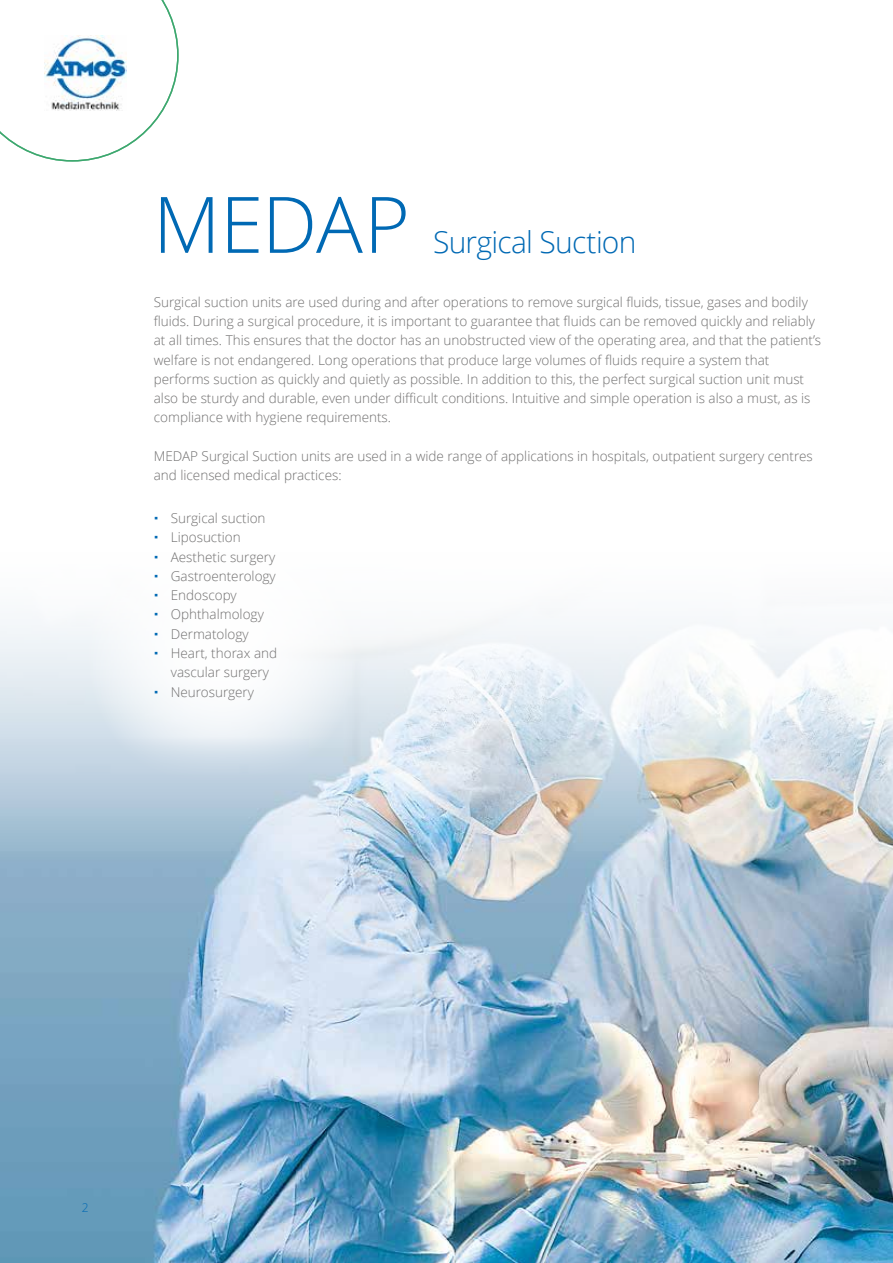
<style>
.page{position:relative;width:893px;height:1263px;background:#fff}
.page>*{position:absolute;margin:0;border:0;box-sizing:border-box;transform-origin:0 0}
.t1{font:300 78px "Open Sans";letter-spacing:-.01em;color:#0069b4}
.t2{font:300 30px "Open Sans";letter-spacing:-.03em;color:#0069b4}
.t3{font:300 13.5px/19.4px "Open Sans";color:#706f6f}
.t4{font:300 12px "Open Sans";color:#0069b4}
</style>
<div class="page">
<img style="left:0;top:619px;width:893px;height:644px">
<svg style="left:863px;top:619px;width:30px;height:172px"></svg>
<svg style="left:86px;top:619px;width:272px;height:177px"></svg>
<svg style="left:0;top:0;width:179px;height:162px"></svg>
<h1 class="t1" style="left:153px;top:171px;width:258px">MEDAP</h1>
<h2 class="t2" style="left:433px;top:221px;width:205px">Surgical Suction</h2>
<p class="t3" style="left:154px;top:292px;width:669px">Surgical suction units are used during and after operations to remove surgical fluids, tissue, gases and bodily fluids. During a surgical procedure, it is important to guarantee that fluids can be removed quickly and reliably at all times. This ensures that the doctor has an unobstructed view of the operating area, and that the patient’s welfare is not endangered. Long operations that produce large volumes of fluids require a system that performs suction as quickly and quietly as possible. In addition to this, the perfect surgical suction unit must also be sturdy and durable, even under difficult conditions. Intuitive and simple operation is also a must, as is compliance with hygiene requirements.</p>
<p class="t3" style="left:154px;top:446px;width:660px">MEDAP Surgical Suction units are used in a wide range of applications in hospitals, outpatient surgery centres and licensed medical practices:</p>
<p class="t3" style="left:171px;top:508px;width:108px">Surgical suction<br>Liposuction<br>Aesthetic surgery<br>Gastroenterology<br>Endoscopy<br>Ophthalmology<br>Dermatology<br>Heart, thorax and vascular surgery<br>Neurosurgery</p>
<p class="t4" style="left:82px;top:1199px;width:8px">2</p>
</div>
